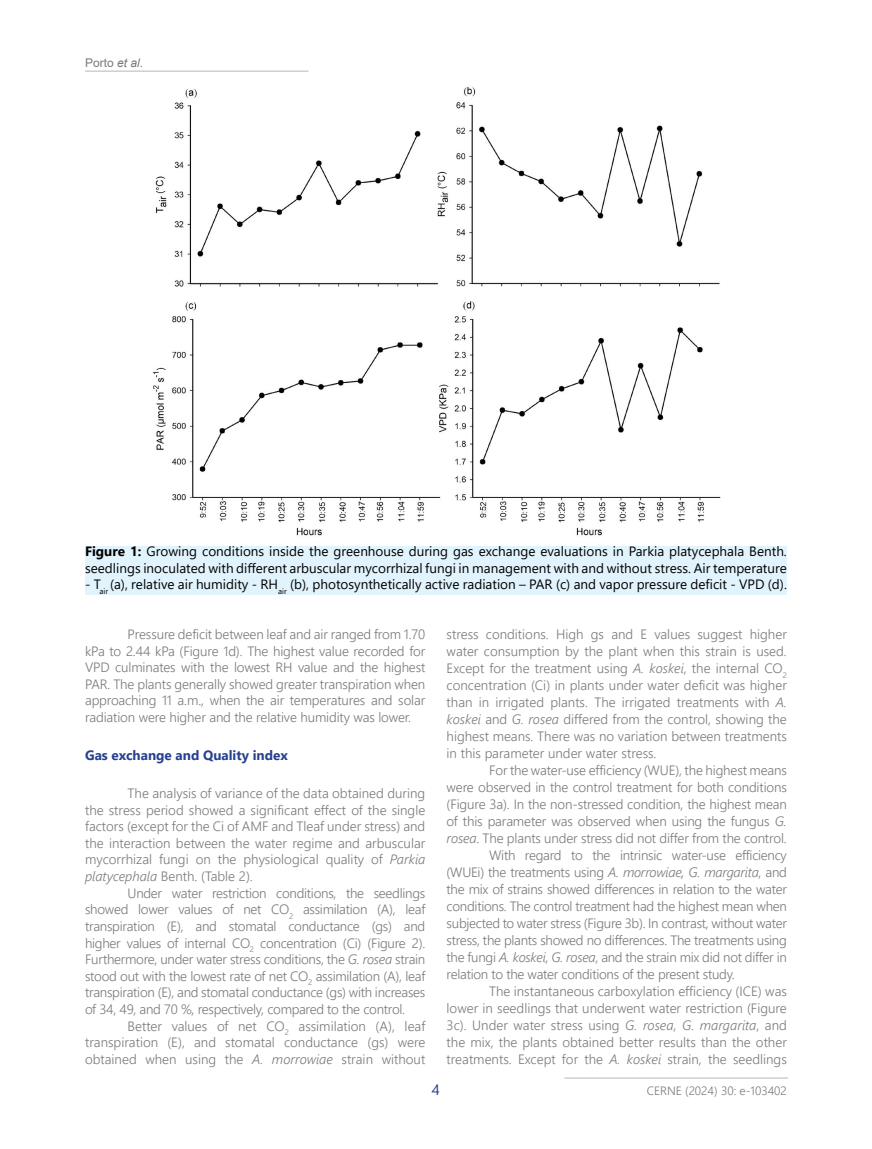
<style>
.page{position:relative;width:872px;height:1149px;background:#fff}
.page>*{position:absolute;margin:0;border:0;box-sizing:border-box;transform-origin:0 0}
.t1{font:15px "Nirmala UI";color:#25408f}
.t2{font:300 13.5px/16.6px "Segoe UI";letter-spacing:-.01em;color:#78797b;text-align:justify}
.t3{font:13.5px/16.5px "Segoe UI";color:#000}
.t4{font:700 13.5px "Segoe UI";color:#25408f}
.t5{font:300 12px "Nirmala UI";color:#78797b}
.t6{font:12px "Arial";color:#78797b}
.s1{font-style:italic}
.s2{font-weight:700}
.s3{font-weight:400;font-style:italic}
</style>
<div class="page">
<hr style="left:85px;top:71px;width:223px;height:1px;background:#bdbfc1">
<hr style="left:564px;top:1077px;width:224px;height:1px;background:#bdbfc1">
<div style="left:85px;top:546px;width:702px;height:49px;background:#e1f4fd"></div>
<img style="left:153px;top:86px;width:568px;height:450px">
<p class="t6" style="left:85px;top:54px;width:60px">Porto <span class="s1">et al</span>.</p>
<p class="t3" style="left:85px;top:541px;width:703px"><span class="s2">Figure 1:</span> Growing conditions inside the greenhouse during gas exchange evaluations in Parkia platycephala Benth. seedlings inoculated with different arbuscular mycorrhizal fungi in management with and without stress. Air temperature</p>
<p class="t3" style="left:85px;top:574px;width:703px">- T<sub>air</sub> (a), relative air humidity - RH<sub>air</sub> (b), photosynthetically active radiation – PAR (c) and vapor pressure deficit - VPD (d).</p>
<p class="t2" style="left:85px;top:624px;width:342px;text-indent:43px">Pressure deficit between leaf and air ranged from 1.70 kPa to 2.44 kPa (Figure 1d). The highest value recorded for VPD culminates with the lowest RH value and the highest PAR. The plants generally showed greater transpiration when approaching 11 a.m., when the air temperatures and solar radiation were higher and the relative humidity was lower.</p>
<p class="t4" style="left:85px;top:742px;width:204px">Gas exchange and Quality index</p>
<p class="t2" style="left:85px;top:783px;width:342px;text-indent:43px">The analysis of variance of the data obtained during the stress period showed a significant effect of the single factors (except for the Ci of AMF and Tleaf under stress) and the interaction between the water regime and arbuscular mycorrhizal fungi on the physiological quality of <span class="s1">Parkia platycephala</span> Benth. (Table 2).</p>
<p class="t2" style="left:85px;top:882px;width:342px;text-indent:43px">Under water restriction conditions, the seedlings showed lower values of net CO<sub>2</sub> assimilation (A), leaf transpiration (E), and stomatal conductance (gs) and higher values of internal CO<sub>2</sub> concentration (Ci) (Figure 2).<br>Furthermore, under water stress conditions, the <span class="s1">G. rosea</span> strain stood out with the lowest rate of net CO<sub>2</sub> assimilation (A), leaf transpiration (E), and stomatal conductance (gs) with increases of 34, 49, and 70 %, respectively, compared to the control.</p>
<p class="t2" style="left:85px;top:1015px;width:342px;text-indent:43px">Better values of net CO<sub>2</sub> assimilation (A), leaf transpiration (E), and stomatal conductance (gs) were obtained when using the <span class="s1">A. morrowiae</span> strain without</p>
<p class="t2" style="left:446px;top:624px;width:342px">stress conditions. High gs and E values suggest higher water consumption by the plant when this strain is used.<br>Except for the treatment using <span class="s1">A. koskei</span>, the internal CO<sub>2 </sub>concentration (Ci) in plants under water deficit was higher than in irrigated plants. The irrigated treatments with <span class="s1">A. koskei</span> and <span class="s1">G. rosea</span> differed from the control, showing the highest means. There was no variation between treatments in this parameter under water stress.</p>
<p class="t2" style="left:489px;top:760px;width:299px">For the water-use efficiency (WUE), the highest means</p>
<p class="t2" style="left:446px;top:777px;width:342px">were observed in the control treatment for both conditions</p>
<p class="t2" style="left:446px;top:794px;width:342px">(Figure 3a). In the non-stressed condition, the highest mean</p>
<p class="t2" style="left:446px;top:811px;width:342px">of this parameter was observed when using the fungus <span class="s1">G.</span></p>
<p class="t2" style="left:446px;top:828px;width:342px"><span class="s1">rosea</span>. The plants under stress did not differ from the control.</p>
<p class="t2" style="left:489px;top:845px;width:299px">With regard to the intrinsic water-use efficiency</p>
<p class="t2" style="left:446px;top:862px;width:342px">(WUEi) the treatments using <span class="s1">A. morrowiae</span><span class="s3">,</span> <span class="s1">G. margarita</span>, and</p>
<p class="t2" style="left:446px;top:879px;width:342px">the mix of strains showed differences in relation to the water</p>
<p class="t2" style="left:446px;top:896px;width:342px">conditions. The control treatment had the highest mean when</p>
<p class="t2" style="left:446px;top:913px;width:342px">subjected to water stress (Figure 3b). In contrast, without water</p>
<p class="t2" style="left:446px;top:930px;width:342px">stress, the plants showed no differences. The treatments using</p>
<p class="t2" style="left:446px;top:947px;width:342px">the fungi <span class="s1">A. koskei</span>, <span class="s1">G. rosea</span>, and the strain mix did not differ in</p>
<p class="t2" style="left:446px;top:964px;width:290px">relation to the water conditions of the present study.</p>
<p class="t2" style="left:489px;top:981px;width:299px">The instantaneous carboxylation efficiency (ICE) was</p>
<p class="t2" style="left:446px;top:998px;width:342px">lower in seedlings that underwent water restriction (Figure</p>
<p class="t2" style="left:446px;top:1015px;width:342px">3c). Under water stress using <span class="s1">G. rosea</span>, <span class="s1">G. margarita</span>, and</p>
<p class="t2" style="left:446px;top:1032px;width:342px">the mix, the plants obtained better results than the other</p>
<p class="t2" style="left:446px;top:1049px;width:342px">treatments. Except for the <span class="s1">A. koskei</span> strain, the seedlings</p>
<p class="t1" style="left:432px;top:1077px;width:10px">4</p>
<p class="t5" style="left:646px;top:1080px;width:142px">CERNE (2024) 30: e-103402</p>
</div>
